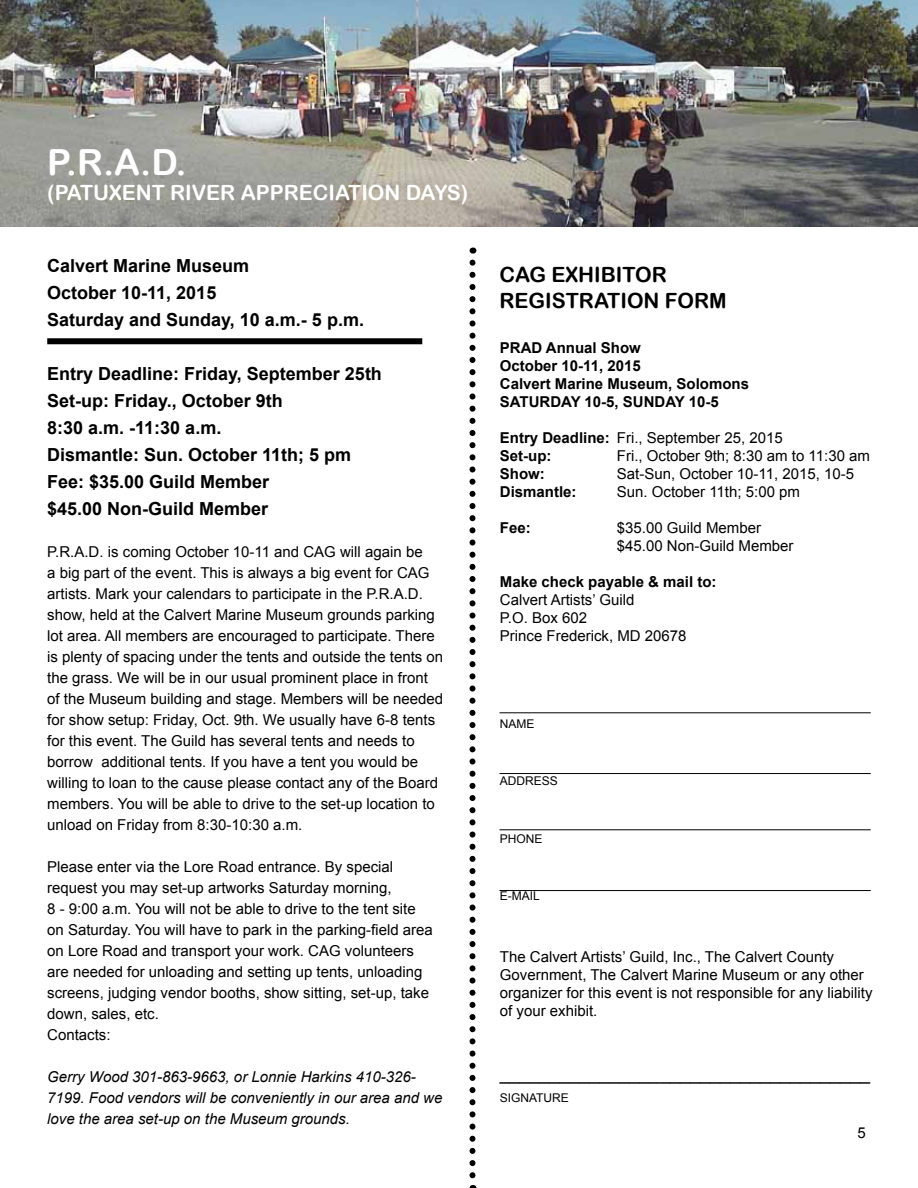
<style>
.page{position:relative;width:918px;height:1188px;background:#fff}
.page>*{position:absolute;margin:0;border:0;box-sizing:border-box;transform-origin:0 0}
.t1{font:36px "Arial Rounded MT Bold";color:#fff}
.t2{font:21px "Arial Rounded MT Bold";color:#fff}
.t3{font:21px/25.2px "Arial Rounded MT Bold";color:#000}
.t4{font:700 18px/27px "Arial";color:#000}
.t5{font:18px "Arial";color:#000}
.t6{font:15px/21px "Arial";color:#000}
.t7{font:700 15px/18px "Arial";color:#000}
.t8{font:italic 15px/21px "Arial";color:#000}
.t9{font:12px "Arial";color:#000}
.s1{font-weight:400}
</style>
<div class="page">
<img style="left:0;top:0;width:918px;height:227px">
<svg style="left:470px;top:263px;width:6px;height:925px"></svg>
<hr style="left:500px;top:712px;width:371px;height:1px;background:#000">
<hr style="left:500px;top:773px;width:371px;height:1px;background:#000">
<hr style="left:500px;top:829px;width:371px;height:1px;background:#000">
<hr style="left:500px;top:890px;width:371px;height:1px;background:#000">
<div style="left:47px;top:338px;width:375px;height:6px;background:#000"></div>
<h1 class="t1" style="left:47px;top:141px;width:141px">P.R.A.D.</h1>
<h2 class="t2" style="left:47px;top:181px;width:423px">(PATUXENT RIVER APPRECIATION DAYS)</h2>
<p class="t4" style="left:47px;top:253px;width:318px">Calvert Marine Museum<br>October 10-11, 2015<br>Saturday and Sunday, 10 a.m.- 5 p.m.</p>
<p class="t4" style="left:47px;top:361px;width:336px">Entry Deadline: Friday, September 25th<br>Set-up: Friday., October 9th<br>8:30 a.m. -11:30 a.m.<br>Dismantle: Sun. October 11th; 5 pm<br>Fee: $35.00 Guild Member<br>$45.00 Non-Guild Member</p>
<p class="t6" style="left:47px;top:541px;width:398px">P.R.A.D. is coming October 10-11 and CAG will again be<br>a big part of the event. This is always a big event for CAG artists. Mark your calendars to participate in the P.R.A.D. show, held at the Calvert Marine Museum grounds parking lot area. All members are encouraged to participate. There is plenty of spacing under the tents and outside the tents on the grass. We will be in our usual prominent place in front of the Museum building and stage. Members will be needed for show setup: Friday, Oct. 9th. We usually have 6-8 tents for this event. The Guild has several tents and needs to borrow additional tents. If you have a tent you would be willing to loan to the cause please contact any of the Board members. You will be able to drive to the set-up location to unload on Friday from 8:30-10:30 a.m.</p>
<p class="t6" style="left:47px;top:856px;width:387px">Please enter via the Lore Road entrance. By special request you may set-up artworks Saturday morning,<br>8 - 9:00 a.m. You will not be able to drive to the tent site on Saturday. You will have to park in the parking-field area on Lore Road and transport your work. CAG volunteers are needed for unloading and setting up tents, unloading screens, judging vendor booths, show sitting, set-up, take down, sales, etc.<br>Contacts:</p>
<p class="t8" style="left:47px;top:1066px;width:397px">Gerry Wood 301-863-9663, or Lonnie Harkins 410-326-<br>7199. Food vendors will be conveniently in our area and we love the area set-up on the Museum grounds.</p>
<h2 class="t3" style="left:500px;top:262px;width:229px">CAG EXHIBITOR<br>REGISTRATION FORM</h2>
<p class="t7" style="left:500px;top:340px;width:251px">PRAD Annual Show<br>October 10-11, 2015<br>Calvert Marine Museum, Solomons<br>SATURDAY 10-5, SUNDAY 10-5</p>
<p class="t7" style="left:500px;top:430px;width:284px">Entry Deadline: <span class="s1">Fri., September 25, 2015<br></span>Set-up:</p>
<p class="t6" style="left:617px;top:446px;width:255px">Fri., October 9th; 8:30 am to 11:30 am</p>
<p class="t7" style="left:500px;top:466px;width:46px">Show:</p>
<p class="t6" style="left:617px;top:464px;width:239px">Sat-Sun, October 10-11, 2015, 10-5</p>
<p class="t7" style="left:500px;top:484px;width:78px">Dismantle:</p>
<p class="t6" style="left:617px;top:482px;width:185px">Sun. October 11th; 5:00 pm</p>
<p class="t7" style="left:500px;top:520px;width:32px">Fee:</p>
<p class="t6" style="left:617px;top:519px;width:178px;line-height:18px">$35.00 Guild Member $45.00 Non-Guild Member</p>
<p class="t7" style="left:500px;top:574px;width:218px">Make check payable &amp; mail to:</p>
<p class="t6" style="left:500px;top:591px;width:188px;line-height:18px">Calvert Artists’ Guild<br>P.O. Box 602<br>Prince Frederick, MD 20678</p>
<p class="t9" style="left:500px;top:716px;width:19px">Name</p>
<p class="t9" style="left:500px;top:773px;width:18px">Address</p>
<p class="t9" style="left:500px;top:831px;width:18px">Phone</p>
<p class="t9" style="left:500px;top:888px;width:20px">E-mail</p>
<p class="t6" style="left:500px;top:948px;width:374px;line-height:18px">The Calvert Artists’ Guild, Inc., The Calvert County Government, The Calvert Marine Museum or any other organizer for this event is not responsible for any liability of your exhibit.</p>
<p class="t5" style="left:500px;top:1062px;width:372px">_____________________________________</p>
<p class="t9" style="left:500px;top:1090px;width:71px">SIGNATURE</p>
<p class="t6" style="left:858px;top:1122px;width:10px">5</p>
</div>
